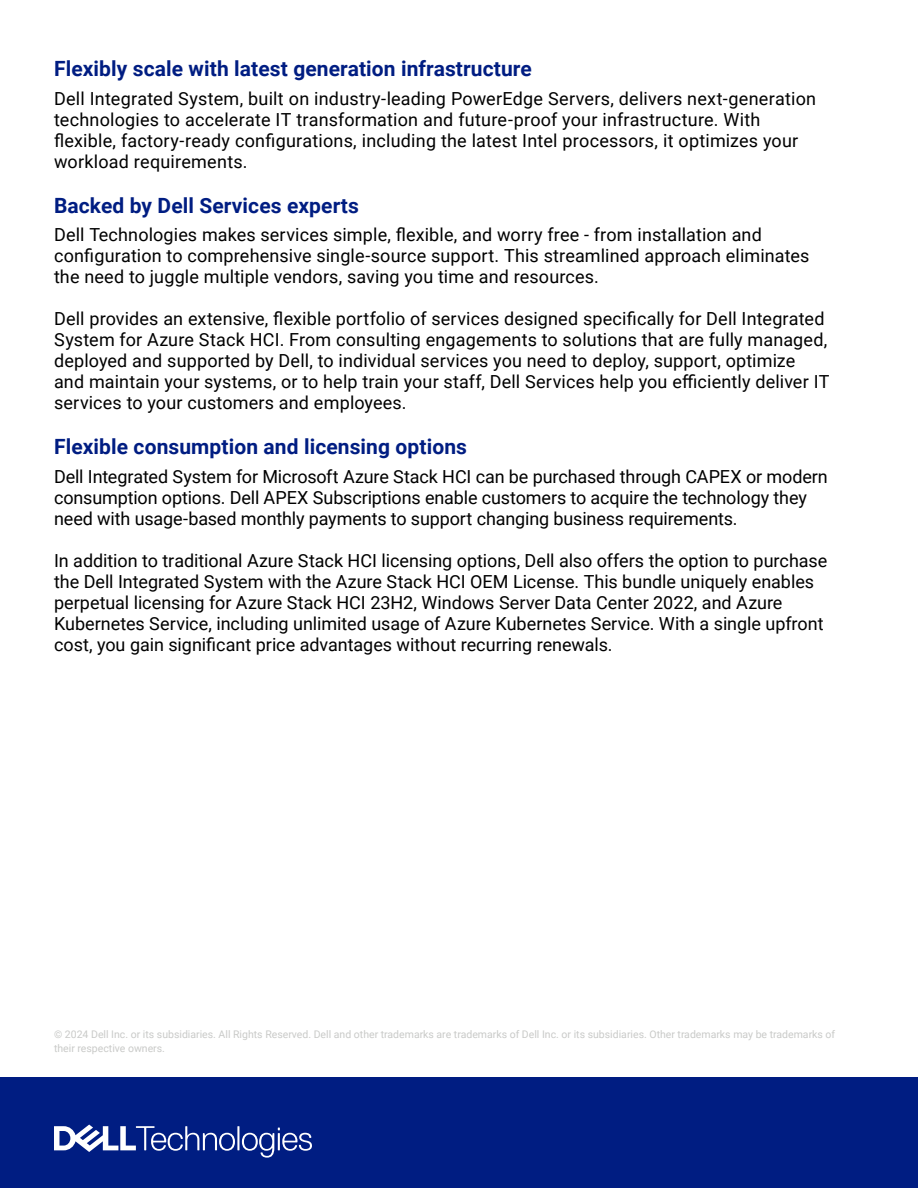
<style>
.page{position:relative;width:918px;height:1188px;background:#fff}
.page>*{position:absolute;margin:0;border:0;box-sizing:border-box;transform-origin:0 0}
.t1{font:700 21px "Roboto";letter-spacing:.005em;color:#001d82}
.t2{font:18px/21px "Roboto";letter-spacing:.005em;color:#000}
.t3{font:10.5px/13.5px "Roboto";color:#c9cac8}
</style>
<div class="page">
<div style="left:0;top:1077px;width:918px;height:111px;background:#001d82"></div>
<svg style="left:54px;top:1125px;width:258px;height:33px"></svg>
<p class="t1" style="left:54px;top:54px;width:479px">Flexibly scale with latest generation infrastructure</p>
<p class="t2" style="left:54px;top:87px;width:764px">Dell Integrated System, built on industry-leading PowerEdge Servers, delivers next-generation technologies to accelerate IT transformation and future-proof your infrastructure. With flexible, factory-ready configurations, including the latest Intel processors, it optimizes your workload requirements.</p>
<p class="t1" style="left:54px;top:190px;width:306px">Backed by Dell Services experts</p>
<p class="t2" style="left:54px;top:223px;width:757px">Dell Technologies makes services simple, flexible, and worry free - from installation and configuration to comprehensive single-source support. This streamlined approach eliminates the need to juggle multiple vendors, saving you time and resources.</p>
<p class="t2" style="left:54px;top:307px;width:777px">Dell provides an extensive, flexible portfolio of services designed specifically for Dell Integrated System for Azure Stack HCI. From consulting engagements to solutions that are fully managed, deployed and supported by Dell, to individual services you need to deploy, support, optimize and maintain your systems, or to help train your staff, Dell Services help you efficiently deliver IT services to your customers and employees.</p>
<p class="t1" style="left:54px;top:432px;width:414px">Flexible consumption and licensing options</p>
<p class="t2" style="left:54px;top:465px;width:775px">Dell Integrated System for Microsoft Azure Stack HCI can be purchased through CAPEX or modern consumption options. Dell APEX Subscriptions enable customers to acquire the technology they need with usage-based monthly payments to support changing business requirements.</p>
<p class="t2" style="left:54px;top:549px;width:775px">In addition to traditional Azure Stack HCI licensing options, Dell also offers the option to purchase the Dell Integrated System with the Azure Stack HCI OEM License. This bundle uniquely enables perpetual licensing for Azure Stack HCI 23H2, Windows Server Data Center 2022, and Azure Kubernetes Service, including unlimited usage of Azure Kubernetes Service. With a single upfront cost, you gain significant price advantages without recurring renewals.</p>
<p class="t3" style="left:54px;top:1027px;width:783px">© 2024 Dell Inc. or its subsidiaries. All Rights Reserved. Dell and other trademarks are trademarks of Dell Inc. or its subsidiaries. Other trademarks may be trademarks of their respective owners.</p>
</div>
